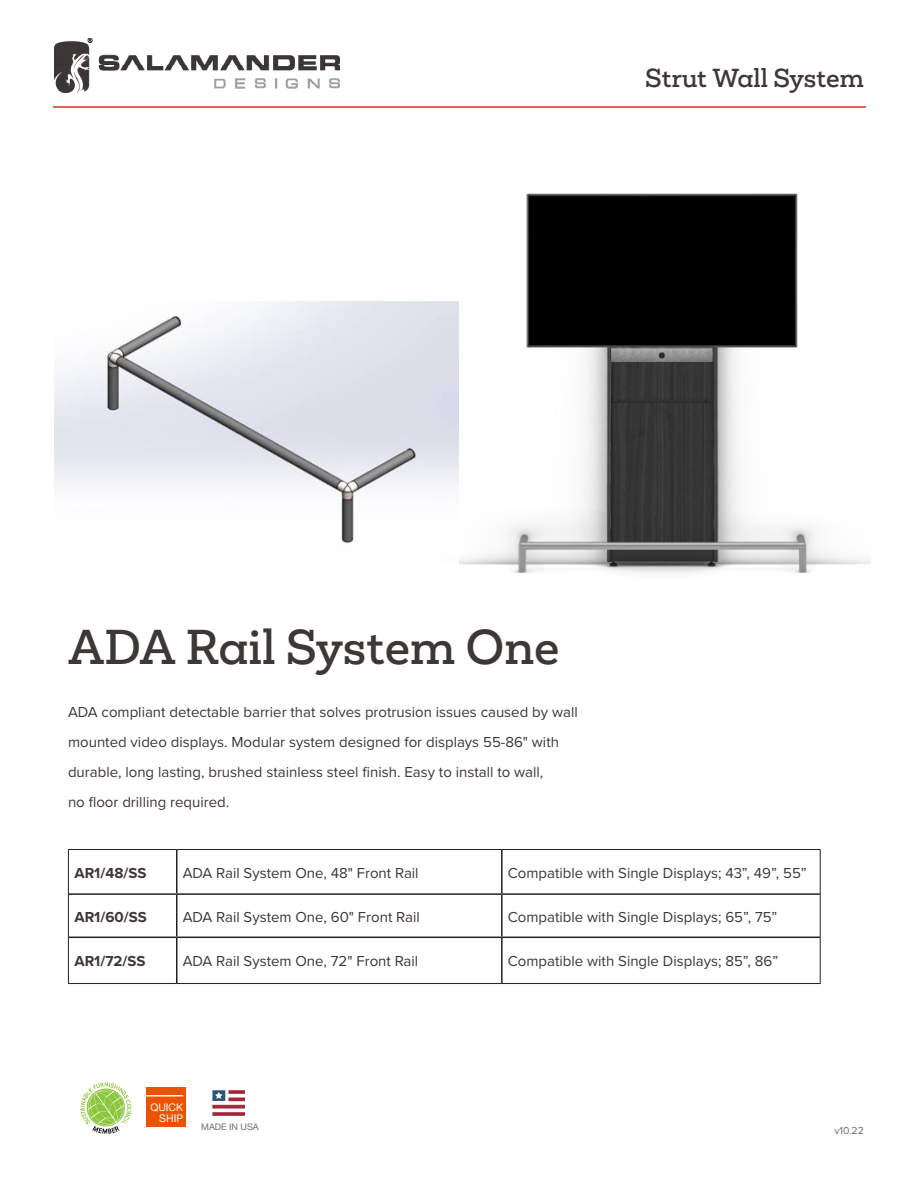
<style>
.page{position:relative;width:918px;height:1188px;background:#fff}
.page>*{position:absolute;margin:0;border:0;box-sizing:border-box;transform-origin:0 0}
.t1{font:500 45px "Mokoko";letter-spacing:-.005em;color:#3c3835}
.t2{font:500 24px "Mokoko";color:#3c3835}
.t3{font:15px/30px "Proxima Nova";color:#3c3835}
.t4{font:700 15px "Proxima Nova";color:#3c3835}
.t5{font:10.5px "Helvetica Neue";color:#fff}
.t6{font:10.5px "Proxima Nova";color:#6c6d70}
.t7{font:9px "Helvetica Neue";color:#6c6d70}
</style>
<div class="page">
<img style="left:212px;top:1090px;width:32px;height:26px">
<img style="left:80px;top:1082px;width:52px;height:52px">
<div style="left:146px;top:1087px;width:40px;height:40px;background:#ed5200"></div>
<hr style="left:138px;top:1095px;width:45px;height:2px;background:#fff">
<img style="left:54px;top:38px;width:286px;height:54px">
<img style="left:444px;top:193px;width:426px;height:381px">
<hr style="left:176px;top:850px;width:1px;height:43px;background:#231f20">
<hr style="left:501px;top:850px;width:2px;height:43px;background:#231f20">
<hr style="left:69px;top:893px;width:108px;height:2px;background:#231f20">
<hr style="left:177px;top:893px;width:325px;height:2px;background:#231f20">
<hr style="left:176px;top:895px;width:1px;height:42px;background:#231f20">
<hr style="left:502px;top:893px;width:318px;height:2px;background:#231f20">
<hr style="left:501px;top:895px;width:2px;height:42px;background:#231f20">
<hr style="left:69px;top:937px;width:108px;height:1px;background:#231f20">
<hr style="left:177px;top:937px;width:325px;height:1px;background:#231f20">
<hr style="left:176px;top:938px;width:1px;height:45px;background:#231f20">
<hr style="left:502px;top:937px;width:318px;height:1px;background:#231f20">
<hr style="left:501px;top:938px;width:2px;height:45px;background:#231f20">
<hr style="left:68px;top:849px;width:109px;height:1px;background:#231f20">
<hr style="left:68px;top:850px;width:1px;height:44px;background:#231f20">
<hr style="left:177px;top:849px;width:325px;height:1px;background:#231f20">
<hr style="left:502px;top:849px;width:319px;height:1px;background:#231f20">
<hr style="left:820px;top:850px;width:1px;height:44px;background:#231f20">
<hr style="left:68px;top:894px;width:1px;height:43px;background:#231f20">
<hr style="left:820px;top:894px;width:1px;height:43px;background:#231f20">
<hr style="left:68px;top:937px;width:1px;height:46px;background:#231f20">
<hr style="left:820px;top:937px;width:1px;height:46px;background:#231f20">
<hr style="left:68px;top:983px;width:109px;height:1px;background:#231f20">
<hr style="left:177px;top:983px;width:325px;height:1px;background:#231f20">
<hr style="left:502px;top:983px;width:319px;height:1px;background:#231f20">
<img style="left:54px;top:302px;width:405px;height:262px">
<hr style="left:53px;top:106px;width:813px;height:2px;background:#df655a">
<p class="t2" style="left:645px;top:62px;width:220px">Strut Wall System</p>
<p class="t1" style="left:68px;top:617px;width:493px">ADA Rail System One</p>
<p class="t3" style="left:68px;top:697px;width:511px">ADA compliant detectable barrier that solves protrusion issues caused by wall mounted video displays. Modular system designed for displays 55-86" with durable, long lasting, brushed stainless steel finish. Easy to install to wall,<br>no floor drilling required.</p>
<p class="t4" style="left:74px;top:862px;width:73px">AR1/48/SS</p>
<p class="t3" style="left:183px;top:857px;width:237px">ADA Rail System One, 48" Front Rail</p>
<p class="t3" style="left:508px;top:857px;width:300px">Compatible with Single Displays; 43”, 49”, 55”</p>
<p class="t4" style="left:74px;top:905px;width:74px">AR1/60/SS</p>
<p class="t3" style="left:183px;top:901px;width:239px">ADA Rail System One, 60" Front Rail</p>
<p class="t3" style="left:508px;top:901px;width:271px">Compatible with Single Displays; 65”, 75”</p>
<p class="t4" style="left:74px;top:950px;width:73px">AR1/72/SS</p>
<p class="t3" style="left:183px;top:946px;width:237px">ADA Rail System One, 72" Front Rail</p>
<p class="t3" style="left:508px;top:946px;width:272px">Compatible with Single Displays; 85”, 86”</p>
<p class="t5" style="left:150px;top:1100px;width:34px">QUICK</p>
<p class="t5" style="left:159px;top:1110px;width:25px">SHIP</p>
<p class="t7" style="left:201px;top:1120px;width:59px">MADE IN USA</p>
<p class="t6" style="left:834px;top:1123px;width:31px">v10.22</p>
</div>
